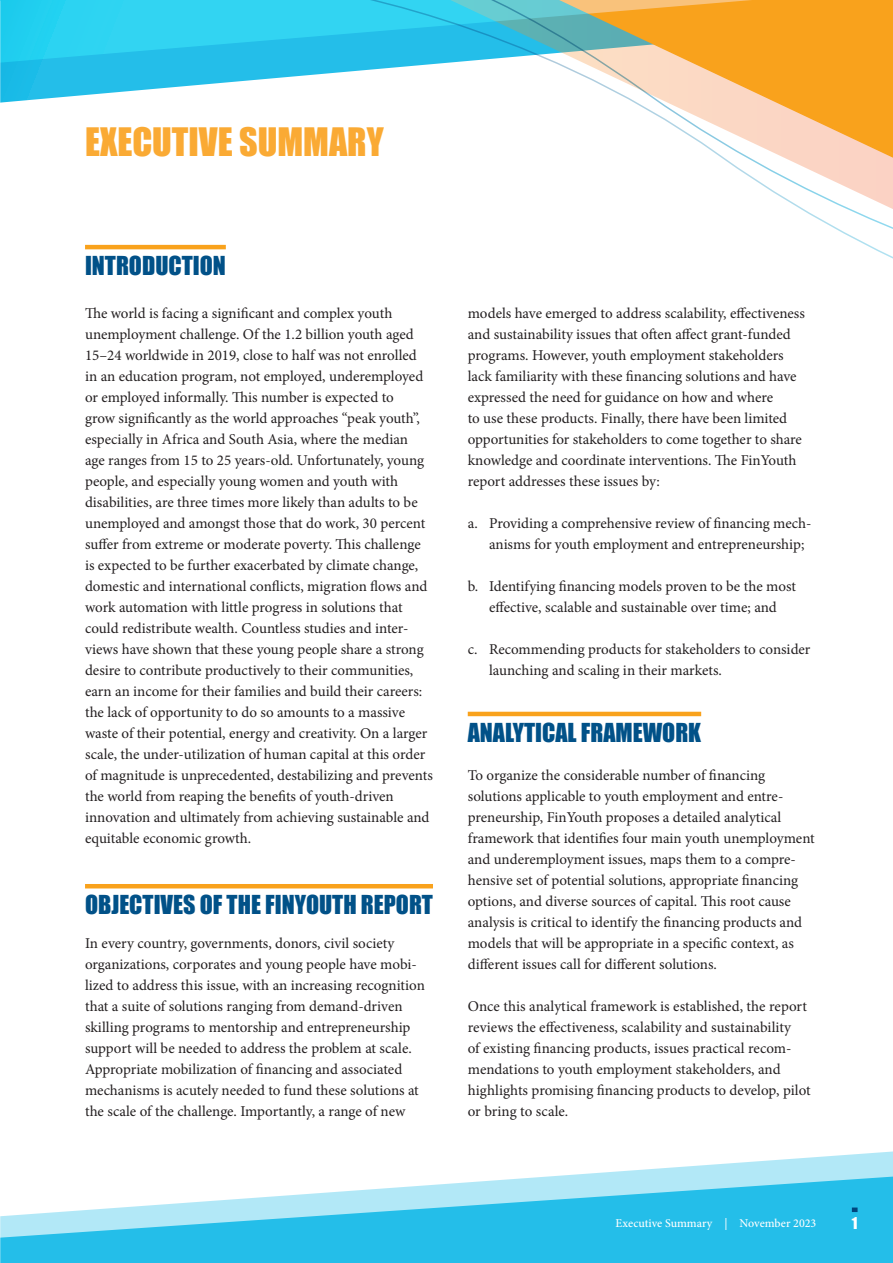
<style>
.page{position:relative;width:893px;height:1263px;background:#fff}
.page>*{position:absolute;margin:0;border:0;box-sizing:border-box;transform-origin:0 0}
.h1-Heading_1{font:36px "Impact";color:#faaa34}
.h2-Heading_2{font:24px "Impact";color:#015188}
.ta-text_AFTER{font:15px/21px "Minion Pro";letter-spacing:-.005em;color:#231f20}
.t-Text{font:15px/21px "Minion Pro";letter-spacing:.005em;color:#231f20}
.t1{font:15px "Impact";color:#fff}
.t2{font:500 12px "Minion Pro";color:#fff}
</style>
<div class="page">
<svg style="left:681px;top:1151px;width:212px;height:16px"></svg>
<svg style="left:0;top:0;width:310px;height:103px;background:#46d0ef"></svg>
<svg style="left:0;top:1167px;width:893px;height:96px;fill:#24bee9"></svg>
<svg style="left:310px;top:0;width:583px;height:259px"></svg>
<svg style="left:852px;top:1207px;width:6px;height:5px"></svg>
<hr style="left:85px;top:245px;width:141px;height:4px;background:#f9a21c">
<hr style="left:85px;top:884px;width:348px;height:4px;background:#f9a21c">
<hr style="left:468px;top:712px;width:233px;height:4px;background:#f9a21c">
<p class="h1-Heading_1" style="left:85px;top:114px;width:300px">EXECUTIVE SUMMARY</p>
<p class="h2-Heading_2" style="left:85px;top:247px;width:142px">INTRODUCTION</p>
<p class="ta-text_AFTER" style="left:85px;top:303px;width:349px">The world is facing a significant and complex youth unemployment challenge. Of the 1.2 billion youth aged 15–24 worldwide in 2019, close to half was not enrolled<br>in an education program, not employed, underemployed or employed informally. This number is expected to<br>grow significantly as the world approaches “peak youth”, especially in Africa and South Asia, where the median<br>age ranges from 15 to 25 years-old. Unfortunately, young people, and especially young women and youth with disabilities, are three times more likely than adults to be unemployed and amongst those that do work, 30 percent suffer from extreme or moderate poverty. This challenge is expected to be further exacerbated by climate change, domestic and international conflicts, migration flows and work automation with little progress in solutions that could redistribute wealth. Countless studies and inter&shy;views have shown that these young people share a strong desire to contribute productively to their communities, earn an income for their families and build their careers: the lack of opportunity to do so amounts to a massive waste of their potential, energy and creativity. On a larger scale, the under-utilization of human capital at this order of magnitude is unprecedented, destabilizing and prevents the world from reaping the benefits of youth-driven innovation and ultimately from achieving sustainable and equitable economic growth.</p>
<p class="h2-Heading_2" style="left:85px;top:886px;width:349px">OBJECTIVES OF THE FINYOUTH REPORT</p>
<p class="ta-text_AFTER" style="left:85px;top:933px;width:341px">In every country, governments, donors, civil society organizations, corporates and young people have mobi&shy;lized to address this issue, with an increasing recognition that a suite of solutions ranging from demand-driven skilling programs to mentorship and entrepreneurship support will be needed to address the problem at scale.<br>Appropriate mobilization of financing and associated mechanisms is acutely needed to fund these solutions at the scale of the challenge. Importantly, a range of new</p>
<p class="ta-text_AFTER" style="left:468px;top:303px;width:339px">models have emerged to address scalability, effectiveness and sustainability issues that often affect grant-funded programs. However, youth employment stakeholders lack familiarity with these financing solutions and have expressed the need for guidance on how and where<br>to use these products. Finally, there have been limited opportunities for stakeholders to come together to share knowledge and coordinate interventions. The FinYouth report addresses these issues by:</p>
<p class="ta-text_AFTER" style="left:489px;top:513px;width:324px;text-indent:-21px">a. Providing a comprehensive review of financing mech&shy;anisms for youth employment and entrepreneurship;</p>
<p class="ta-text_AFTER" style="left:468px;top:576px;width:330px;text-align:center">b. Identifying financing models proven to be the most effective, scalable and sustainable over time; and</p>
<p class="ta-text_AFTER" style="left:489px;top:639px;width:323px;text-indent:-21px">c. Recommending products for stakeholders to consider launching and scaling in their markets.</p>
<p class="h2-Heading_2" style="left:468px;top:714px;width:235px">ANALYTICAL FRAMEWORK</p>
<p class="ta-text_AFTER" style="left:468px;top:765px;width:349px">To organize the considerable number of financing solutions applicable to youth employment and entre&shy;preneurship, FinYouth proposes a detailed analytical framework that identifies four main youth unemployment and underemployment issues, maps them to a compre&shy;hensive set of potential solutions, appropriate financing options, and diverse sources of capital. This root cause analysis is critical to identify the financing products and models that will be appropriate in a specific context, as different issues call for different solutions.</p>
<p class="t-Text" style="left:468px;top:996px;width:345px">Once this analytical framework is established, the report reviews the effectiveness, scalability and sustainability<br>of existing financing products, issues practical recom&shy;mendations to youth employment stakeholders, and highlights promising financing products to develop, pilot or bring to scale.</p>
<p class="t2" style="left:616px;top:1215px;width:202px">Executive Summary | November 2023</p>
<p class="t1" style="left:852px;top:1211px;width:7px">1</p>
</div>
